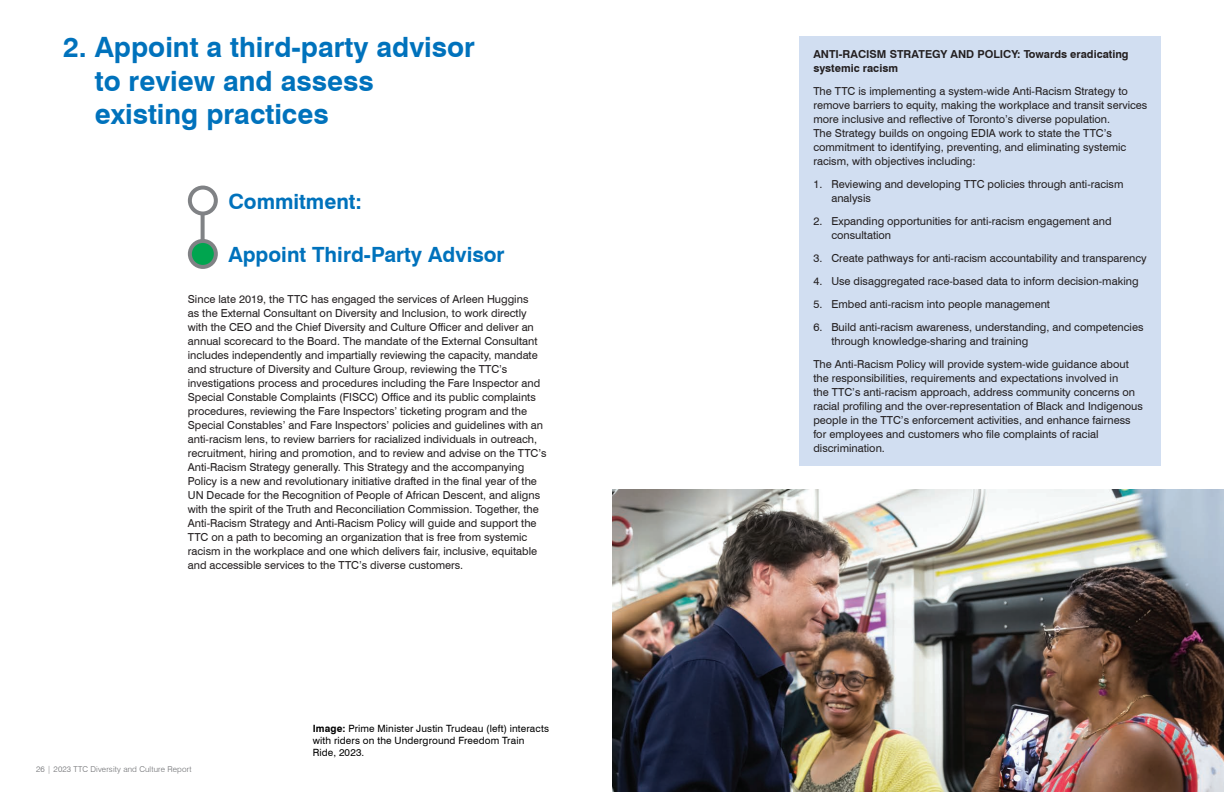
<style>
.page{position:relative;width:1224px;height:792px;background:#fff}
.page>*{position:absolute;margin:0;border:0;box-sizing:border-box;transform-origin:0 0}
.t1{font:700 28px/33.6px "Swiss 721 BT";color:#0072bc}
.t2{font:700 21px "Swiss 721 BT";color:#0072bc}
.t3{font:11px/14px "Swiss 721 BT";color:#231f20}
.t4{font:700 11px/14px "Swiss 721 BT";color:#231f20}
.t5{font:10px/12px "Swiss 721 BT";letter-spacing:.015em;color:#000}
.t6{font:300 8px "Swiss 721 BT";letter-spacing:.015em;color:#6c6d70}
.s1{font-weight:700}
</style>
<div class="page">
<svg style="left:201px;top:216px;width:4px;height:23px"></svg>
<div style="left:188px;top:186px;width:30px;height:30px;border:4px solid #808285;border-radius:50%"></div>
<div style="left:190px;top:241px;width:26px;height:26px;background:#00a54f;border-radius:50%"></div>
<div style="left:188px;top:239px;width:30px;height:30px;border:4px solid #808285;border-radius:50%"></div>
<div style="left:800px;top:36px;width:361px;height:429px;background:#d1def1"></div>
<img style="left:612px;top:489px;width:612px;height:303px">
<h1 class="t1" style="left:95px;top:30px;width:382px;text-indent:-32px">2. Appoint a third-party advisor to review and assess existing practices</h1>
<h2 class="t2" style="left:228px;top:187px;width:135px">Commitment:</h2>
<h2 class="t2" style="left:228px;top:240px;width:278px">Appoint Third-Party Advisor</h2>
<p class="t3" style="left:188px;top:291px;width:360px">Since late 2019, the TTC has engaged the services of Arleen Huggins<br>as the External Consultant on Diversity and Inclusion, to work directly with the CEO and the Chief Diversity and Culture Officer and deliver an annual scorecard to the Board. The mandate of the External Consultant includes independently and impartially reviewing the capacity, mandate and structure of Diversity and Culture Group, reviewing the TTC’s investigations process and procedures including the Fare Inspector and Special Constable Complaints (FISCC) Office and its public complaints procedures, reviewing the Fare Inspectors’ ticketing program and the Special Constables’ and Fare Inspectors’ policies and guidelines with an anti-racism lens, to review barriers for racialized individuals in outreach, recruitment, hiring and promotion, and to review and advise on the TTC’s Anti-Racism Strategy generally. This Strategy and the accompanying Policy is a new and revolutionary initiative drafted in the final year of the UN Decade for the Recognition of People of African Descent, and aligns with the spirit of the Truth and Reconciliation Commission. Together, the Anti-Racism Strategy and Anti-Racism Policy will guide and support the TTC on a path to becoming an organization that is free from systemic racism in the workplace and one which delivers fair, inclusive, equitable and accessible services to the TTC’s diverse customers.</p>
<p class="t6" style="left:36px;top:764px;width:157px">26 | 2023 TTC Diversity and Culture Report</p>
<p class="t5" style="left:313px;top:722px;width:238px"><span class="s1">Image:</span> Prime Minister Justin Trudeau (left) interacts with riders on the Underground Freedom Train<br>Ride, 2023.</p>
<p class="t4" style="left:813px;top:47px;width:317px">ANTI-RACISM STRATEGY AND POLICY: Towards eradicating systemic racism</p>
<p class="t3" style="left:813px;top:84px;width:335px">The TTC is implementing a system-wide Anti-Racism Strategy to remove barriers to equity, making the workplace and transit services more inclusive and reflective of Toronto’s diverse population.<br>The Strategy builds on ongoing EDIA work to state the TTC’s commitment to identifying, preventing, and eliminating systemic racism, with objectives including:</p>
<p class="t3" style="left:831px;top:177px;width:294px;text-indent:-18px">1. Reviewing and developing TTC policies through anti-racism analysis</p>
<p class="t3" style="left:831px;top:214px;width:282px;text-indent:-18px">2. Expanding opportunities for anti-racism engagement and consultation</p>
<p class="t3" style="left:813px;top:251px;width:335px">3. Create pathways for anti-racism accountability and transparency</p>
<p class="t3" style="left:813px;top:274px;width:327px">4. Use disaggregated race-based data to inform decision-making</p>
<p class="t3" style="left:813px;top:297px;width:238px">5. Embed anti-racism into people management</p>
<p class="t3" style="left:831px;top:320px;width:314px;text-indent:-18px">6. Build anti-racism awareness, understanding, and competencies through knowledge-sharing and training</p>
<p class="t3" style="left:813px;top:357px;width:331px">The Anti-Racism Policy will provide system-wide guidance about the responsibilities, requirements and expectations involved in<br>the TTC’s anti-racism approach, address community concerns on racial profiling and the over-representation of Black and Indigenous people in the TTC’s enforcement activities, and enhance fairness for employees and customers who file complaints of racial discrimination.</p>
</div>
